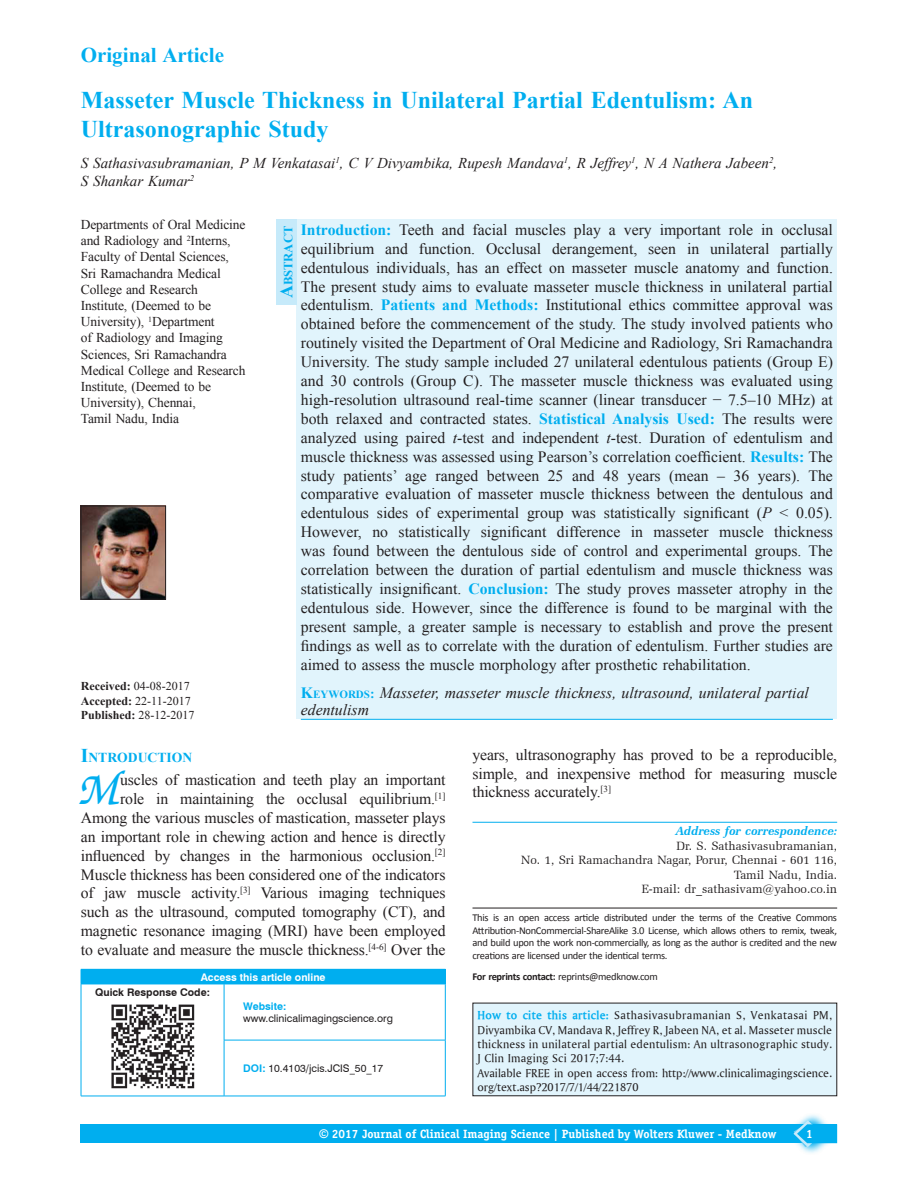
<style>
.page{position:relative;width:918px;height:1188px;background:#fff}
.page>*{position:absolute;margin:0;border:0;box-sizing:border-box;transform-origin:0 0}
._1_TX_text{font:italic 500 46.65px "Zapf Chancery IT Cby BT";color:#00aeef}
.AT{font:700 24px/28.8px "Times New Roman";color:#00aeef}
.AH{font:700 21px "Times New Roman";color:#00aeef}
.ABS{font:15.75px/18.9px "Times New Roman";color:#231f20;text-align:justify}
._1_TX_text-2{font:15.75px/18.9px "Times New Roman";letter-spacing:-.01em;color:#231f20;text-align:justify}
.KWD{font:italic 15.75px/16.2px "Times New Roman";color:#231f20}
.AU{font:italic 15px/18px "Times New Roman";color:#231f20}
.t1{font:700 13.65px "Times New Roman";color:#00aeef}
.AFF{font:13.5px/16.2px "Times New Roman";letter-spacing:-.01em;color:#231f20}
.ABSH{font:700 12.6px "Times New Roman";color:#00aeef}
.HTC{font:12px/14.4px "Ameretto Normal";color:#231f20;text-align:justify}
.ADD{font:12px/14.4px "Zapf Elliptical 711 BT";color:#231f20;text-align:right}
.AH-2{font:700 12px "Officina Serif";color:#fff}
.HIS{font:12px "Times New Roman";color:#231f20}
.HIS-2{font:700 12px "Times New Roman";color:#231f20}
.TX{font:10.5px/12.6px "Calibri";letter-spacing:-.03em;color:#231f20;text-align:justify}
.Website{font:10.5px/12.6px "Swiss 721 BT";color:#231f20}
.DOI{font:10.5px "Swiss 721 BT";color:#231f20}
.ATAO{font:700 10.5px "Swiss 721 BT";color:#fff}
.QRC{font:700 10.5px "Swiss 721 BT";color:#231f20}
.s1{font-weight:700}
.s2{font-weight:400}
.s3{font-size:18px}
.s4{font-weight:700;color:#00aeef}
.s5{font-style:italic}
.s6{font-weight:700;font-style:normal;color:#00aeef}
.s7{font-weight:700;font-style:normal;font-size:10.95px;color:#00aeef}
.s8{font-weight:700;font-style:normal;font-size:13.5px;color:#00aeef}
.s9{font-size:19.5px}
.s10{font-weight:700;font-style:italic;color:#00aeef}
.s11{font-family:"Ameretto";font-weight:700;color:#00aeef}
.s12{font-family:"Arial"}
</style>
<div class="page">
<div style="left:81px;top:1124px;width:756px;height:19px;background:#00aeef"></div>
<svg style="left:800px;top:1114px;width:24px;height:39px"></svg>
<svg style="left:793px;top:1120px;width:44px;height:27px"></svg>
<div style="left:297px;top:220px;width:540px;height:499px;background:#e1f4fc"></div>
<hr style="left:301px;top:719px;width:532px;height:1px;background:#00aeef">
<div style="left:81px;top:969px;width:364px;height:15px;background:#00aeef"></div>
<svg style="left:445px;top:970px;width:1px;height:14px"></svg>
<hr style="left:81px;top:984px;width:143px;height:1px;background:#00aeef">
<hr style="left:81px;top:984px;width:1px;height:56px;background:#00aeef">
<hr style="left:81px;top:1040px;width:1px;height:56px;background:#00aeef">
<hr style="left:81px;top:1096px;width:143px;height:1px;background:#00aeef">
<hr style="left:224px;top:1040px;width:1px;height:56px;background:#00aeef">
<hr style="left:445px;top:1040px;width:1px;height:56px;background:#00aeef">
<hr style="left:224px;top:1096px;width:221px;height:1px;background:#00aeef">
<hr style="left:224px;top:984px;width:221px;height:1px;background:#00aeef">
<hr style="left:224px;top:984px;width:1px;height:56px;background:#00aeef">
<hr style="left:445px;top:984px;width:1px;height:56px;background:#00aeef">
<hr style="left:224px;top:1040px;width:221px;height:1px;background:#00aeef">
<img style="left:111px;top:1004px;width:84px;height:85px">
<div style="left:276px;top:220px;width:21px;height:85px;background:#c6eafa"></div>
<hr style="left:472px;top:822px;width:365px;height:1px;background:#00aeef">
<hr style="left:472px;top:908px;width:365px;height:1px;background:#231f20">
<div style="left:473px;top:1003px;width:364px;height:93px;background:#e1f4fc"></div>
<img style="left:83px;top:508px;width:81px;height:89px">
<div style="left:81px;top:506px;width:85px;height:93px;border:1px solid #231f20"></div>
<p class="AH" style="left:81px;top:40px;width:145px">Original Article</p>
<p class="AT" style="left:81px;top:85px;width:674px">Masseter Muscle Thickness in Unilateral Partial Edentulism: An<br>Ultrasonographic Study</p>
<p class="AU" style="left:81px;top:153px;width:698px">S Sathasivasubramanian, P M Venkatasai<sup>1</sup>, C V Divyambika, Rupesh Mandava<sup>1</sup>, R Jeffrey<sup>1</sup>, N A Nathera Jabeen<sup>2</sup>,<br>S Shankar Kumar<sup>2</sup></p>
<p class="AFF" style="left:81px;top:216px;width:166px">Departments of Oral Medicine and Radiology and <sup>2</sup>Interns,<br>Faculty of Dental Sciences,<br>Sri Ramachandra Medical<br>College and Research<br>Institute, (Deemed to be<br>University), <sup>1</sup>Department<br>of Radiology and Imaging<br>Sciences, Sri Ramachandra<br>Medical College and Research<br>Institute, (Deemed to be<br>University), Chennai,<br>Tamil Nadu, India</p>
<p class="HIS" style="left:81px;top:678px;width:110px"><span class="s1">Received:</span> 04‑08‑2017</p>
<p class="HIS" style="left:81px;top:692px;width:111px"><span class="s1">Accepted:</span> 22‑11‑2017</p>
<p class="HIS-2" style="left:81px;top:707px;width:115px">Published: <span class="s2">28-12-2017</span></p>
<p class="ABSH" style="left:279px;top:298px;width:74px;rotate:-90deg"><span class="s3">A</span>BSTRACT</p>
<p class="ABS" style="left:301px;top:220px;width:534px"><span class="s4">Introduction:</span> Teeth and facial muscles play a very important role in occlusal equilibrium and function. Occlusal derangement, seen in unilateral partially edentulous individuals, has an effect on masseter muscle anatomy and function.<br>The present study aims to evaluate masseter muscle thickness in unilateral partial edentulism. <span class="s4">Patients and Methods:</span> Institutional ethics committee approval was obtained before the commencement of the study. The study involved patients who routinely visited the Department of Oral Medicine and Radiology, Sri Ramachandra University. The study sample included 27 unilateral edentulous patients (Group E) and 30 controls (Group C). The masseter muscle thickness was evaluated using high‑resolution ultrasound real‑time scanner (linear transducer − 7.5–10 MHz) at both relaxed and contracted states. <span class="s4">Statistical Analysis Used:</span> The results were analyzed using paired <span class="s5">t</span>‑test and independent <span class="s5">t</span>‑test. Duration of edentulism and muscle thickness was assessed using Pearson’s correlation coefficient. <span class="s4">Results:</span> The study patients’ age ranged between 25 and 48 years (mean – 36 years). The comparative evaluation of masseter muscle thickness between the dentulous and edentulous sides of experimental group was statistically significant (<span class="s5">P</span> &lt; 0.05).<br>However, no statistically significant difference in masseter muscle thickness was found between the dentulous side of control and experimental groups. The correlation between the duration of partial edentulism and muscle thickness was statistically insignificant. <span class="s4">Conclusion:</span> The study proves masseter atrophy in the edentulous side. However, since the difference is found to be marginal with the present sample, a greater sample is necessary to establish and prove the present findings as well as to correlate with the duration of edentulism. Further studies are aimed to assess the muscle morphology after prosthetic rehabilitation.</p>
<p class="KWD" style="left:301px;top:685px;width:510px"><span class="s6">K</span><span class="s7">EYWORDS</span><span class="s8">:</span> Masseter, masseter muscle thickness, ultrasound, unilateral partial edentulism</p>
<h1 class="t1" style="left:81px;top:748px;width:113px"><span class="s9">I</span>NTRODUCTION</h1>
<p class="_1_TX_text" style="left:81px;top:765px;width:41px">M</p>
<p class="_1_TX_text-2" style="left:81px;top:770px;width:366px;text-align:right">uscles of mastication and teeth play an important<br>role in maintaining the occlusal equilibrium.<sup>[1] </sup>Among the various muscles of mastication, masseter plays an important role in chewing action and hence is directly influenced by changes in the harmonious occlusion.<sup>[2] </sup>Muscle thickness has been considered one of the indicators of jaw muscle activity.<sup>[3]</sup> Various imaging techniques such as the ultrasound, computed tomography (CT), and magnetic resonance imaging (MRI) have been employed to evaluate and measure the muscle thickness.<sup>[4‑6]</sup> Over the</p>
<p class="ATAO" style="left:201px;top:970px;width:126px">Access this article online</p>
<p class="QRC" style="left:95px;top:985px;width:116px">Quick Response Code:</p>
<p class="Website" style="left:243px;top:999px;width:151px"><span class="s4">Website: </span>www.clinicalimagingscience.org</p>
<p class="DOI" style="left:243px;top:1061px;width:142px"><span class="s4">DOI:</span> 10.4103/jcis.JCIS_50_17</p>
<p class="_1_TX_text-2" style="left:472px;top:745px;width:366px">years, ultrasonography has proved to be a reproducible, simple, and inexpensive method for measuring muscle thickness accurately.<sup>[3]</sup></p>
<p class="ADD" style="left:521px;top:824px;width:317px"><span class="s10">Address for correspondence:<br></span>Dr. S. Sathasivasubramanian,<br>No. 1, Sri Ramachandra Nagar, Porur, Chennai - 601 116, Tamil Nadu, India.<br>E-mail: dr_sathasivam@yahoo.co.in</p>
<p class="TX" style="left:472px;top:911px;width:366px">This is an open access article distributed under the terms of the Creative Commons Attribution‑NonCommercial‑ShareAlike 3.0 License, which allows others to remix, tweak, and build upon the work non‑commercially, as long as the author is credited and the new creations are licensed under the identical terms.</p>
<p class="TX" style="left:472px;top:970px;width:187px"><span class="s1">For reprints contact:</span> reprints@medknow.com</p>
<p class="HTC" style="left:478px;top:1008px;width:356px"><span class="s11">How to cite this article:</span> Sathasivasubramanian S, Venkatasai PM, Divyambika CV, Mandava R, Jeffrey R, Jabeen NA, et al. Masseter muscle thickness in unilateral partial edentulism: An ultrasonographic study.<br>J Clin Imaging Sci 2017;7:44.</p>
<p class="HTC" style="left:478px;top:1065px;width:356px">Available FREE in open access from: http://www.clinicalimagingscience. org/text.asp?2017/7/1/44/221870</p>
<p class="AH-2" style="left:319px;top:1127px;width:458px"><span class="s12">©</span> 2017 Journal of Clinical Imaging Science | Published by Wolters Kluwer ‑ Medknow</p>
<p class="AH-2" style="left:806px;top:1126px;width:8px">1</p>
</div>
